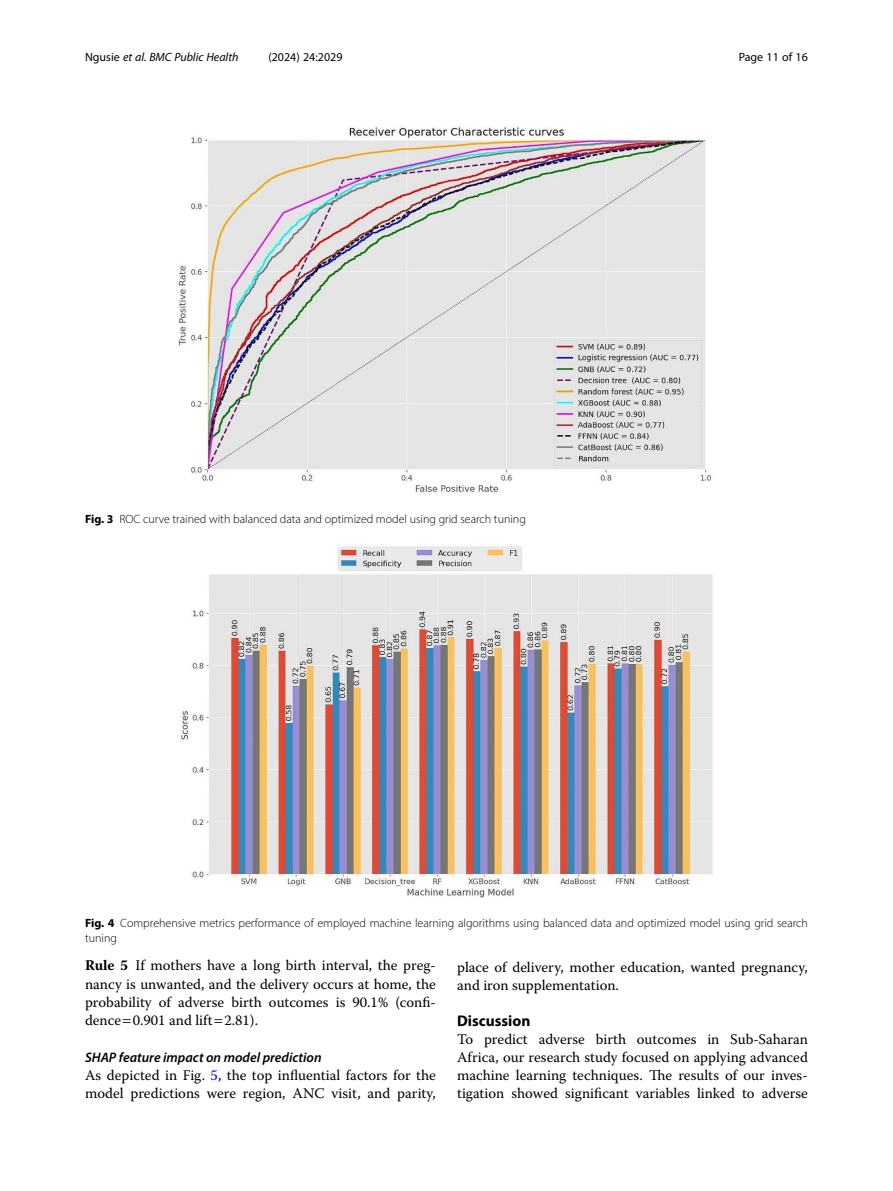
<style>
.page{position:relative;width:893px;height:1191px;background:#fff}
.page>*{position:absolute;margin:0;border:0;box-sizing:border-box;transform-origin:0 0}
.Head_1{font:700 15.45px "Myriad Pro";color:#000}
.Body_Text{font:14.7px/18px "Warnock Pro";color:#000}
.Formalpara_RuninHead{font:14.7px/18px "Warnock Pro";color:#000;text-align:justify}
.Head_3{font:italic 600 13.8px "Myriad Pro";color:#000}
.Figure_Caption{font:300 12px/15px "Myriad Pro";color:#000}
.t1{font:italic 12px "Myriad Pro";color:#000}
.t2{font:12px "Myriad Pro";color:#000}
.s1{font-style:normal}
.s2{font-weight:700}
.s3{color:#00f}
</style>
<div class="page">
<img style="left:181px;top:546px;width:532px;height:352px">
<img style="left:179px;top:127px;width:533px;height:366px">
<p class="t1" style="left:85px;top:50px;width:155px"><span class="s1">Ngusie</span> et al. BMC Public Health</p>
<p class="t2" style="left:268px;top:50px;width:76px">(2024) 24:2029</p>
<p class="t2" style="left:739px;top:50px;width:71px">Page 11 of 16</p>
<p class="Figure_Caption" style="left:85px;top:511px;width:442px"><span class="s2">Fig. 3</span> ROC curve trained with balanced data and optimized model using grid search tuning</p>
<p class="Figure_Caption" style="left:85px;top:915px;width:724px"><span class="s2">Fig. 4</span> Comprehensive metrics performance of employed machine learning algorithms using balanced data and optimized model using grid search tuning</p>
<p class="Formalpara_RuninHead" style="left:85px;top:956px;width:352px"><span class="s2">Rule 5</span> If mothers have a long birth interval, the preg&shy;nancy is unwanted, and the delivery occurs at home, the probability of adverse birth outcomes is 90.1% (confi&shy;dence 0.901 and lift 2.81).</p>
<p class="Head_3" style="left:85px;top:1049px;width:238px">SHAP feature impact on model prediction</p>
<p class="Body_Text" style="left:85px;top:1066px;width:352px">As depicted in Fig. <span class="s3">5</span>, the top influential factors for the model predictions were region, ANC visit, and parity,</p>
<p class="Body_Text" style="left:457px;top:958px;width:352px">place of delivery, mother education, wanted pregnancy, and iron supplementation.</p>
<p class="Head_1" style="left:457px;top:1011px;width:75px">Discussion</p>
<p class="Body_Text" style="left:457px;top:1030px;width:352px;text-align:justify">To predict adverse birth outcomes in Sub-Saharan Africa, our research study focused on applying advanced machine learning techniques. The results of our inves&shy;tigation showed significant variables linked to adverse</p>
</div>
